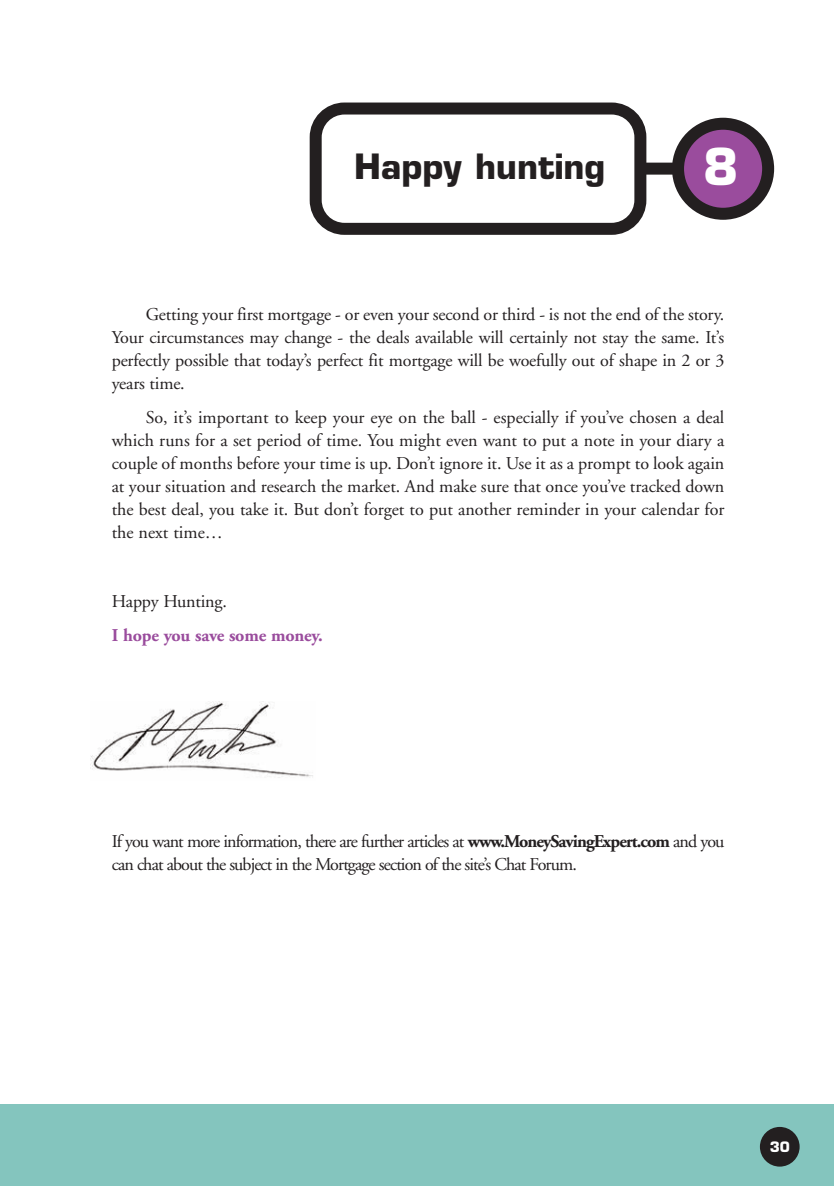
<style>
.page{position:relative;width:834px;height:1186px;background:#fff}
.page>*{position:absolute;margin:0;border:0;box-sizing:border-box;transform-origin:0 0}
.t1{font:700 49.6px "Eurostile";color:#fff}
.t2{font:700 34px "Eurostile";color:#231f20}
.t3{font:18px/23px "Adobe Garamond";letter-spacing:-.04em;color:#231f20;text-align:justify}
.t4{font:700 18px "Adobe Garamond";letter-spacing:-.01em;color:#9a4c9d}
.t5{font:18px "Adobe Garamond";letter-spacing:-.01em;color:#231f20}
.t6{font:700 14px "Eurostile";color:#fff}
.s1{font-weight:700}
</style>
<div class="page">
<svg style="left:672px;top:118px;width:102px;height:102px"></svg>
<div style="left:640px;top:163px;width:35px;height:12px;background:#231f20"></div>
<div style="left:0;top:1104px;width:833px;height:82px;background:#84c5be"></div>
<div style="left:759px;top:1127px;width:40px;height:39px;background:#231f20;border-radius:50%"></div>
<svg style="left:309px;top:103px;width:337px;height:132px"></svg>
<img style="left:90px;top:702px;width:223px;height:76px">
<h2 class="t2" style="left:354px;top:154px;width:253px">Happy hunting</h2>
<h1 class="t1" style="left:702px;top:148px;width:37px">8</h1>
<p class="t3" style="left:112px;top:304px;width:614px;text-indent:34px">Getting your first mortgage - or even your second or third - is not the end of the story.<br>Your circumstances may change - the deals available will certainly not stay the same. It’s perfectly possible that today’s perfect fit mortgage will be woefully out of shape in 2 or 3 years time.</p>
<p class="t3" style="left:112px;top:407px;width:614px;text-indent:34px">So, it’s important to keep your eye on the ball - especially if you’ve chosen a deal which runs for a set period of time. You might even want to put a note in your diary a couple of months before your time is up. Don’t ignore it. Use it as a prompt to look again at your situation and research the market. And make sure that once you’ve tracked down the best deal, you take it. But don’t forget to put another reminder in your calendar for the next time…</p>
<p class="t5" style="left:112px;top:594px;width:117px">Happy Hunting.</p>
<p class="t4" style="left:112px;top:628px;width:213px">I hope you save some money.</p>
<p class="t3" style="left:112px;top:831px;width:614px">If you want more information, there are further articles at <span class="s1">www.MoneySavingExpert.com</span> and you can chat about the subject in the Mortgage section of the site’s Chat Forum.</p>
<p class="t6" style="left:769px;top:1141px;width:22px">30</p>
</div>
